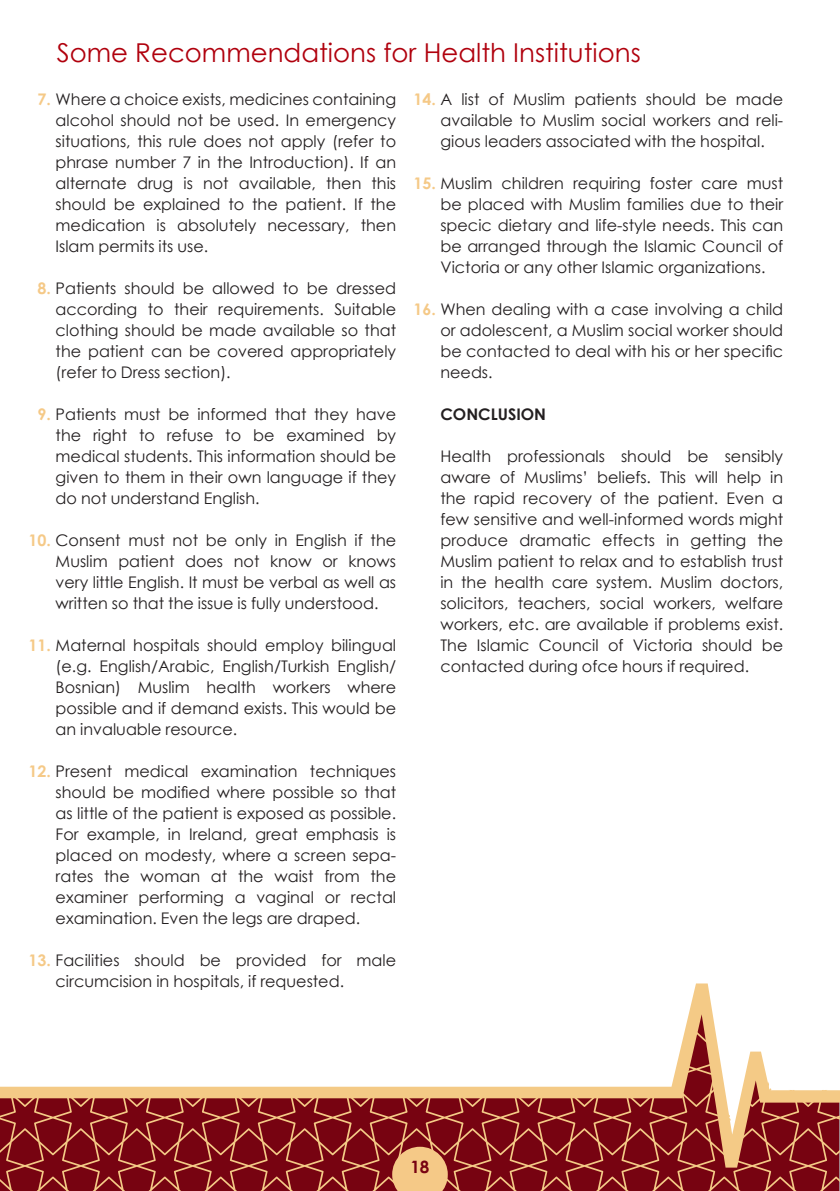
<style>
.page{position:relative;width:840px;height:1191px;background:#fff}
.page>*{position:absolute;margin:0;border:0;box-sizing:border-box;transform-origin:0 0}
._1__Page_Titles{font:26px "Century Gothic";color:#b0000d}
.t1{font:700 17px "Century Gothic";color:#780312}
._2__Body_Copy{font:16px/21px "Century Gothic";color:#231f20;text-align:justify}
._2__Body_Copy-2{font:700 16px "Century Gothic";color:#231f20}
.s1{font-weight:700;color:#f5c987}
</style>
<div class="page">
<svg style="left:0;top:1167px;width:839px;height:24px;background:#871e20"></svg>
<svg style="left:0;top:983px;width:839px;height:184px"></svg>
<svg style="left:392px;top:1146px;width:55px;height:45px;background:#e3ad76"></svg>
<p class="_1__Page_Titles" style="left:57px;top:34px;width:585px">Some Recommendations for Health Institutions</p>
<p class="_2__Body_Copy" style="left:56px;top:88px;width:342px;text-indent:-18px"><span class="s1">7.</span> Where a choice exists, medicines containing alcohol should not be used. In emergency situations, this rule does not apply (refer to phrase number 7 in the Introduction). If an alternate drug is not available, then this should be explained to the patient. If the medication is absolutely necessary, then Islam permits its use.</p>
<p class="_2__Body_Copy" style="left:56px;top:277px;width:342px;text-indent:-18px"><span class="s1">8.</span> Patients should be allowed to be dressed according to their requirements. Suitable clothing should be made available so that the patient can be covered appropriately (refer to Dress section).</p>
<p class="_2__Body_Copy" style="left:56px;top:403px;width:342px;text-indent:-18px"><span class="s1">9.</span> Patients must be informed that they have the right to refuse to be examined by medical students. This information should be given to them in their own language if they do not understand English.</p>
<p class="_2__Body_Copy" style="left:56px;top:529px;width:342px;text-indent:-27px"><span class="s1">10.</span> Consent must not be only in English if the Muslim patient does not know or knows very little English. It must be verbal as well as written so that the issue is fully understood.</p>
<p class="_2__Body_Copy" style="left:56px;top:634px;width:342px;text-indent:-27px"><span class="s1">11.</span> Maternal hospitals should employ bilingual (e.g. English/Arabic, English/Turkish English/ Bosnian) Muslim health workers where possible and if demand exists. This would be an invaluable resource.</p>
<p class="_2__Body_Copy" style="left:56px;top:760px;width:342px;text-indent:-27px"><span class="s1">12.</span> Present medical examination techniques should be modified where possible so that as little of the patient is exposed as possible.<br>For example, in Ireland, great emphasis is placed on modesty, where a screen sepa&shy;rates the woman at the waist from the examiner performing a vaginal or rectal examination. Even the legs are draped.</p>
<p class="_2__Body_Copy" style="left:56px;top:949px;width:342px;text-indent:-27px"><span class="s1">13.</span> Facilities should be provided for male circumcision in hospitals, if requested.</p>
<p class="_2__Body_Copy" style="left:440px;top:88px;width:344px;text-indent:-27px"><span class="s1">14.</span> A list of Muslim patients should be made available to Muslim social workers and reli&shy;gious leaders associated with the hospital.</p>
<p class="_2__Body_Copy" style="left:440px;top:172px;width:344px;text-indent:-27px"><span class="s1">15.</span> Muslim children requiring foster care must be placed with Muslim families due to their specic dietary and life-style needs. This can be arranged through the Islamic Council of Victoria or any other Islamic organizations.</p>
<p class="_2__Body_Copy" style="left:440px;top:298px;width:344px;text-indent:-27px"><span class="s1">16.</span> When dealing with a case involving a child or adolescent, a Muslim social worker should be contacted to deal with his or her specific needs.</p>
<p class="_2__Body_Copy-2" style="left:440px;top:402px;width:107px">CONCLUSION</p>
<p class="_2__Body_Copy" style="left:440px;top:445px;width:344px">Health professionals should be sensibly aware of Muslims’ beliefs. This will help in the rapid recovery of the patient. Even a few sensitive and well-informed words might produce dramatic effects in getting the Muslim patient to relax and to establish trust in the health care system. Muslim doctors, solicitors, teachers, social workers, welfare workers, etc. are available if problems exist.<br>The Islamic Council of Victoria should be contacted during ofce hours if required.</p>
<p class="t1" style="left:410px;top:1154px;width:21px">18</p>
</div>
